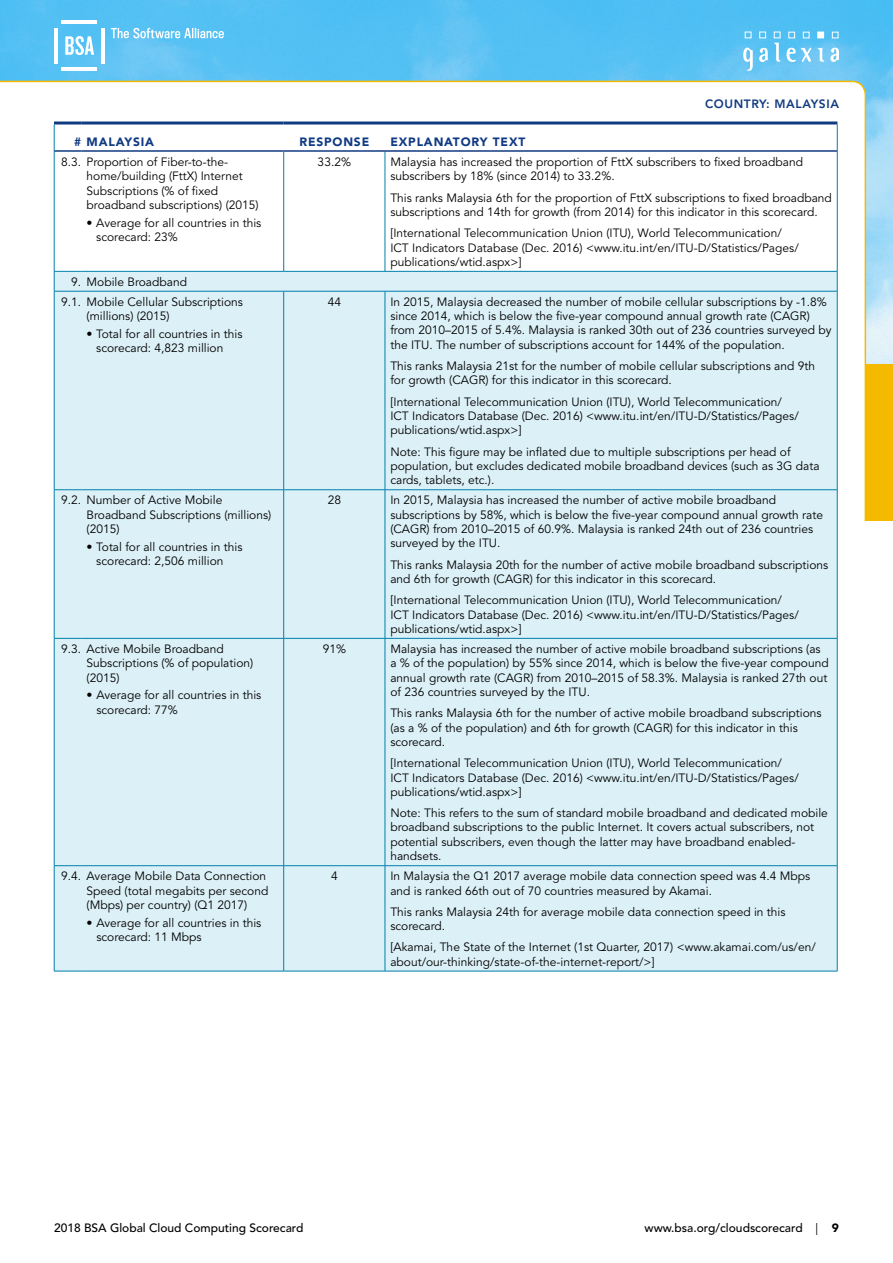
<style>
.page{position:relative;width:893px;height:1263px;background:#fff}
.page>*{position:absolute;margin:0;border:0;box-sizing:border-box;transform-origin:0 0}
.t1{font:12px/14.4px "Avenir LT Std";color:#000}
.t2{font:500 12px "Avenir LT Std";color:#000}
.t3{font:900 12px "Avenir LT Std";letter-spacing:.07em;color:#103a81}
.t4{font:800 12px "Avenir LT Std";letter-spacing:.05em;color:#103a81}
.s1{font-weight:400}
.s2{font-weight:900}
</style>
<div class="page">
<img style="left:0;top:0;width:893px;height:364px">
<hr style="left:101px;top:28px;width:4px;height:35px;background:#fff">
<hr style="left:62px;top:20px;width:35px;height:4px;background:#fff">
<hr style="left:54px;top:28px;width:3px;height:35px;background:#fff">
<hr style="left:62px;top:68px;width:35px;height:3px;background:#fff">
<svg style="left:65px;top:28px;width:159px;height:27px;background:#7bcef5"></svg>
<svg style="left:818px;top:48px;width:6px;height:14px"></svg>
<svg style="left:830px;top:48px;width:9px;height:14px"></svg>
<svg style="left:832px;top:32px;width:6px;height:6px"></svg>
<div style="left:817px;top:32px;width:7px;height:6px;border:1px solid #fff"></div>
<svg style="left:743px;top:32px;width:68px;height:39px;background:#79cdf5"></svg>
<div style="left:865px;top:364px;width:28px;height:157px;background:#f5ba00"></div>
<svg style="left:0;top:80px;width:867px;height:443px"></svg>
<div style="left:55px;top:272px;width:782px;height:699px;background:#dcf0f7"></div>
<hr style="left:283px;top:152px;width:1px;height:119px;background:#007fad">
<hr style="left:385px;top:152px;width:1px;height:119px;background:#007fad">
<hr style="left:81px;top:291px;width:203px;height:1px;background:#007fad">
<hr style="left:284px;top:291px;width:101px;height:1px;background:#007fad">
<hr style="left:283px;top:291px;width:1px;height:199px;background:#007fad">
<hr style="left:385px;top:291px;width:452px;height:1px;background:#007fad">
<hr style="left:385px;top:291px;width:1px;height:199px;background:#007fad">
<svg style="left:55px;top:489px;width:26px;height:1px"></svg>
<hr style="left:81px;top:489px;width:203px;height:1px;background:#007fad">
<hr style="left:284px;top:489px;width:101px;height:1px;background:#007fad">
<hr style="left:283px;top:490px;width:1px;height:148px;background:#007fad">
<hr style="left:385px;top:489px;width:452px;height:1px;background:#007fad">
<hr style="left:385px;top:490px;width:1px;height:148px;background:#007fad">
<svg style="left:55px;top:638px;width:26px;height:1px"></svg>
<hr style="left:81px;top:638px;width:203px;height:1px;background:#007fad">
<hr style="left:284px;top:638px;width:101px;height:1px;background:#007fad">
<hr style="left:283px;top:638px;width:1px;height:227px;background:#007fad">
<hr style="left:385px;top:638px;width:452px;height:1px;background:#007fad">
<hr style="left:385px;top:638px;width:1px;height:227px;background:#007fad">
<svg style="left:54px;top:865px;width:27px;height:1px"></svg>
<hr style="left:81px;top:865px;width:203px;height:1px;background:#007fad">
<hr style="left:284px;top:865px;width:101px;height:1px;background:#007fad">
<hr style="left:283px;top:866px;width:1px;height:105px;background:#007fad">
<hr style="left:385px;top:865px;width:452px;height:1px;background:#007fad">
<hr style="left:385px;top:866px;width:1px;height:105px;background:#007fad">
<hr style="left:54px;top:151px;width:1px;height:120px;background:#007fad">
<hr style="left:54px;top:122px;width:27px;height:3px;background:#103a81">
<hr style="left:81px;top:122px;width:203px;height:3px;background:#103a81">
<hr style="left:284px;top:122px;width:101px;height:3px;background:#103a81">
<hr style="left:385px;top:122px;width:452px;height:3px;background:#103a81">
<svg style="left:54px;top:125px;width:1px;height:25px"></svg>
<hr style="left:54px;top:150px;width:27px;height:2px;background:#103a81">
<hr style="left:81px;top:150px;width:203px;height:2px;background:#103a81">
<hr style="left:284px;top:150px;width:101px;height:2px;background:#103a81">
<hr style="left:385px;top:150px;width:452px;height:2px;background:#103a81">
<svg style="left:837px;top:125px;width:1px;height:26px"></svg>
<svg style="left:54px;top:271px;width:27px;height:21px"></svg>
<hr style="left:81px;top:271px;width:203px;height:1px;background:#007fad">
<hr style="left:284px;top:271px;width:101px;height:1px;background:#007fad">
<hr style="left:385px;top:271px;width:452px;height:1px;background:#007fad">
<svg style="left:837px;top:271px;width:1px;height:20px"></svg>
<hr style="left:54px;top:291px;width:1px;height:199px;background:#007fad">
<hr style="left:54px;top:490px;width:1px;height:148px;background:#007fad">
<hr style="left:54px;top:638px;width:1px;height:227px;background:#007fad">
<hr style="left:54px;top:866px;width:1px;height:105px;background:#007fad">
<svg style="left:54px;top:971px;width:27px;height:1px"></svg>
<hr style="left:81px;top:971px;width:203px;height:1px;background:#007fad">
<hr style="left:284px;top:971px;width:101px;height:1px;background:#007fad">
<hr style="left:385px;top:971px;width:452px;height:1px;background:#007fad">
<hr style="left:837px;top:151px;width:1px;height:120px;background:#007fad">
<hr style="left:837px;top:291px;width:1px;height:199px;background:#007fad">
<hr style="left:837px;top:490px;width:1px;height:148px;background:#007fad">
<hr style="left:837px;top:638px;width:1px;height:227px;background:#007fad">
<hr style="left:837px;top:866px;width:1px;height:105px;background:#007fad">
<p class="t4" style="left:705px;top:97px;width:38px">COUNTRY</p>
<p class="t4" style="left:766px;top:97px;width:74px">: MALAYSIA</p>
<p class="t3" style="left:74px;top:134px;width:81px"># MALAYSIA</p>
<p class="t3" style="left:299px;top:134px;width:71px">RESPONSE</p>
<p class="t3" style="left:390px;top:134px;width:137px">EXPLANATORY TEXT</p>
<p class="t1" style="left:87px;top:155px;width:174px;text-indent:-25px">8.3. Proportion of Fiber-to-the&shy;home/building (FttX) Internet<br>Subscriptions (% of fixed broadband subscriptions) (2015)</p>
<p class="t1" style="left:96px;top:216px;width:167px;text-indent:-10px">• Average for all countries in this scorecard: 23%</p>
<p class="t1" style="left:318px;top:155px;width:35px">33.2%</p>
<p class="t1" style="left:390px;top:155px;width:414px">Malaysia has increased the proportion of FttX subscribers to fixed broadband subscribers by 18% (since 2014) to 33.2%.</p>
<p class="t1" style="left:390px;top:191px;width:443px">This ranks Malaysia 6th for the proportion of FttX subscriptions to fixed broadband subscriptions and 14th for growth (from 2014) for this indicator in this scorecard.</p>
<p class="t1" style="left:390px;top:226px;width:410px">[International Telecommunication Union (ITU), World Telecommunication/<br>ICT Indicators Database (Dec. 2016) &lt;www.itu.int/en/ITU-D/Statistics/Pages/ publications/wtid.aspx&gt;]</p>
<p class="t1" style="left:61px;top:272px;width:183px;line-height:19.8px;text-indent:10px">9. Mobile Broadband<br>9.1. Mobile Cellular Subscriptions</p>
<p class="t1" style="left:87px;top:309px;width:85px">(millions) (2015)</p>
<p class="t1" style="left:96px;top:327px;width:148px;text-indent:-10px">• Total for all countries in this scorecard: 4,823 million</p>
<p class="t1" style="left:328px;top:295px;width:15px">44</p>
<p class="t1" style="left:390px;top:295px;width:443px">In 2015, Malaysia decreased the number of mobile cellular subscriptions by -1.8% since 2014, which is below the five-year compound annual growth rate (CAGR) from 2010–2015 of 5.4%. Malaysia is ranked 30th out of 236 countries surveyed by the ITU. The number of subscriptions account for 144% of the population.</p>
<p class="t1" style="left:390px;top:359px;width:426px">This ranks Malaysia 21st for the number of mobile cellular subscriptions and 9th for growth (CAGR) for this indicator in this scorecard.</p>
<p class="t1" style="left:390px;top:395px;width:410px">[International Telecommunication Union (ITU), World Telecommunication/<br>ICT Indicators Database (Dec. 2016) &lt;www.itu.int/en/ITU-D/Statistics/Pages/ publications/wtid.aspx&gt;]</p>
<p class="t1" style="left:390px;top:444px;width:431px">Note: This figure may be inflated due to multiple subscriptions per head of population, but excludes dedicated mobile broadband devices (such as 3G data cards, tablets, etc.).</p>
<p class="t1" style="left:87px;top:493px;width:186px;text-indent:-25px">9.2. Number of Active Mobile<br>Broadband Subscriptions (millions) (2015)</p>
<p class="t1" style="left:96px;top:540px;width:148px;text-indent:-10px">• Total for all countries in this scorecard: 2,506 million</p>
<p class="t1" style="left:328px;top:493px;width:15px">28</p>
<p class="t1" style="left:390px;top:493px;width:434px">In 2015, Malaysia has increased the number of active mobile broadband subscriptions by 58%, which is below the five-year compound annual growth rate (CAGR) from 2010–2015 of 60.9%. Malaysia is ranked 24th out of 236 countries surveyed by the ITU.</p>
<p class="t1" style="left:390px;top:558px;width:439px">This ranks Malaysia 20th for the number of active mobile broadband subscriptions and 6th for growth (CAGR) for this indicator in this scorecard.</p>
<p class="t1" style="left:390px;top:593px;width:410px">[International Telecommunication Union (ITU), World Telecommunication/<br>ICT Indicators Database (Dec. 2016) &lt;www.itu.int/en/ITU-D/Statistics/Pages/ publications/wtid.aspx&gt;]</p>
<p class="t1" style="left:87px;top:642px;width:168px;text-indent:-25px">9.3. Active Mobile Broadband<br>Subscriptions (% of population) (2015)</p>
<p class="t1" style="left:96px;top:688px;width:167px;text-indent:-10px">• Average for all countries in this scorecard: 77%</p>
<p class="t1" style="left:323px;top:642px;width:25px">91%</p>
<p class="t1" style="left:390px;top:642px;width:440px">Malaysia has increased the number of active mobile broadband subscriptions (as a % of the population) by 55% since 2014, which is below the five-year compound annual growth rate (CAGR) from 2010–2015 of 58.3%. Malaysia is ranked 27th out of 236 countries surveyed by the ITU.</p>
<p class="t1" style="left:390px;top:706px;width:433px">This ranks Malaysia 6th for the number of active mobile broadband subscriptions (as a % of the population) and 6th for growth (CAGR) for this indicator in this scorecard.</p>
<p class="t1" style="left:390px;top:756px;width:410px">[International Telecommunication Union (ITU), World Telecommunication/<br>ICT Indicators Database (Dec. 2016) &lt;www.itu.int/en/ITU-D/Statistics/Pages/ publications/wtid.aspx&gt;]</p>
<p class="t1" style="left:390px;top:806px;width:439px">Note: This refers to the sum of standard mobile broadband and dedicated mobile broadband subscriptions to the public Internet. It covers actual subscribers, not potential subscribers, even though the latter may have broadband enabled&shy;handsets.</p>
<p class="t1" style="left:87px;top:869px;width:183px;text-indent:-25px">9.4. Average Mobile Data Connection<br>Speed (total megabits per second (Mbps) per country) (Q1 2017)</p>
<p class="t1" style="left:96px;top:915px;width:167px;text-indent:-10px">• Average for all countries in this scorecard: 11 Mbps</p>
<p class="t1" style="left:331px;top:869px;width:8px">4</p>
<p class="t1" style="left:390px;top:869px;width:421px">In Malaysia the Q1 2017 average mobile data connection speed was 4.4 Mbps and is ranked 66th out of 70 countries measured by Akamai.</p>
<p class="t1" style="left:390px;top:905px;width:397px">This ranks Malaysia 24th for average mobile data connection speed in this scorecard.</p>
<p class="t1" style="left:390px;top:940px;width:427px">[Akamai, The State of the Internet (1st Quarter, 2017) &lt;www.akamai.com/us/en/ about/our-thinking/state-of-the-internet-report/&gt;]</p>
<p class="t2" style="left:54px;top:1220px;width:251px">2018 BSA Global Cloud Computing Scorecard</p>
<p class="t2" style="left:645px;top:1220px;width:196px">www.bsa.org/cloudscorecard <span class="s1">|</span> <span class="s2">9</span></p>
</div>
